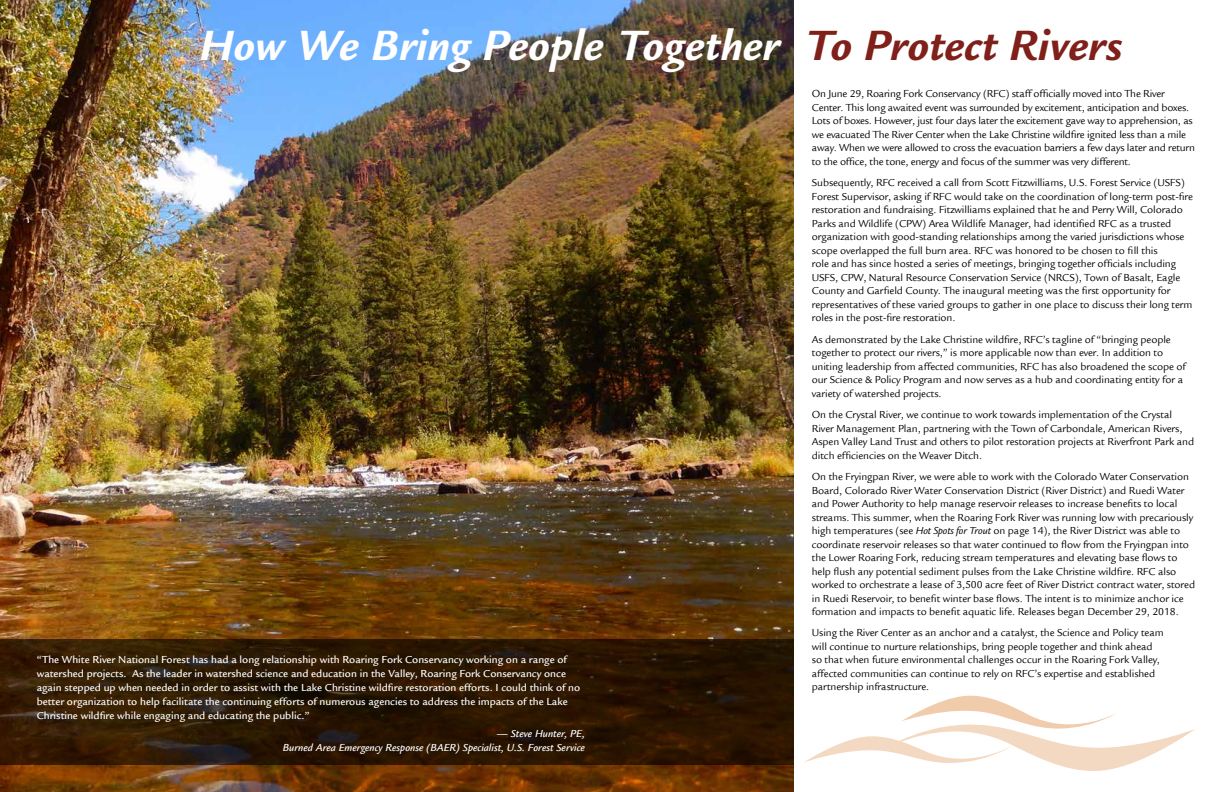
<style>
.page{position:relative;width:1224px;height:792px;background:#fff}
.page>*{position:absolute;margin:0;border:0;box-sizing:border-box;transform-origin:0 0}
.t1{font:italic 700 46px "Legacy Sans";color:#fff}
.t2{font:11px/13.5px "Legacy Sans Std";letter-spacing:-.01em;color:#000}
.t3{font:500 11px/14px "Legacy Sans Std";color:#fff}
.t4{font:italic 500 11px/14px "Legacy Sans Std";color:#fff;text-align:right}
.s1{color:#7f201a}
.s2{font-family:"Legacy Sans";font-style:italic}
</style>
<div class="page">
<img style="left:0;top:0;width:793px;height:792px">
<svg style="left:0;top:639px;width:793px;height:126px;background:#2c1703"></svg>
<svg style="left:805px;top:695px;width:390px;height:76px"></svg>
<h1 class="t1" style="left:200px;top:19px;width:925px">How We Bring People Together <span class="s1">To Protect Rivers</span></h1>
<p class="t3" style="left:37px;top:652px;width:545px">“The White River National Forest has had a long relationship with Roaring Fork Conservancy working on a range of watershed projects. As the leader in watershed science and education in the Valley, Roaring Fork Conservancy once again stepped up when needed in order to assist with the Lake Christine wildfire restoration efforts. I could think of no better organization to help facilitate the continuing efforts of numerous agencies to address the impacts of the Lake Christine wildfire while engaging and educating the public.”</p>
<p class="t4" style="left:283px;top:727px;width:304px">— Steve Hunter, PE,<br>Burned Area Emergency Response (BAER) Specialist, U.S. Forest Service</p>
<p class="t2" style="left:812px;top:87px;width:385px">On June 29, Roaring Fork Conservancy (RFC) staff officially moved into The River Center. This long awaited event was surrounded by excitement, anticipation and boxes.<br>Lots of boxes. However, just four days later the excitement gave way to apprehension, as we evacuated The River Center when the Lake Christine wildfire ignited less than a mile away. When we were allowed to cross the evacuation barriers a few days later and return to the office, the tone, energy and focus of the summer was very different.</p>
<p class="t2" style="left:812px;top:176px;width:383px">Subsequently, RFC received a call from Scott Fitzwilliams, U.S. Forest Service (USFS)<br>Forest Supervisor, asking if RFC would take on the coordination of long-term post-fire restoration and fundraising. Fitzwilliams explained that he and Perry Will, Colorado Parks and Wildlife (CPW) Area Wildlife Manager, had identified RFC as a trusted organization with good-standing relationships among the varied jurisdictions whose scope overlapped the full burn area. RFC was honored to be chosen to fill this<br>role and has since hosted a series of meetings, bringing together officials including USFS, CPW, Natural Resource Conservation Service (NRCS), Town of Basalt, Eagle County and Garfield County. The inaugural meeting was the first opportunity for representatives of these varied groups to gather in one place to discuss their long term roles in the post-fire restoration.</p>
<p class="t2" style="left:812px;top:333px;width:375px">As demonstrated by the Lake Christine wildfire, RFC’s tagline of “bringing people together to protect our rivers,” is more applicable now than ever. In addition to uniting leadership from affected communities, RFC has also broadened the scope of our Science &amp; Policy Program and now serves as a hub and coordinating entity for a variety of watershed projects.</p>
<p class="t2" style="left:812px;top:408px;width:384px">On the Crystal River, we continue to work towards implementation of the Crystal River Management Plan, partnering with the Town of Carbondale, American Rivers, Aspen Valley Land Trust and others to pilot restoration projects at Riverfront Park and ditch efficiencies on the Weaver Ditch.</p>
<p class="t2" style="left:812px;top:470px;width:385px">On the Fryingpan River, we were able to work with the Colorado Water Conservation Board, Colorado River Water Conservation District (River District) and Ruedi Water and Power Authority to help manage reservoir releases to increase benefits to local streams. This summer, when the Roaring Fork River was running low with precariously high temperatures (see <span class="s2">Hot Spots for Trout</span> on page 14), the River District was able to coordinate reservoir releases so that water continued to flow from the Fryingpan into the Lower Roaring Fork, reducing stream temperatures and elevating base flows to help flush any potential sediment pulses from the Lake Christine wildfire. RFC also worked to orchestrate a lease of 3,500 acre feet of River District contract water, stored in Ruedi Reservoir, to benefit winter base flows. The intent is to minimize anchor ice formation and impacts to benefit aquatic life. Releases began December 29, 2018.</p>
<p class="t2" style="left:812px;top:626px;width:353px">Using the River Center as an anchor and a catalyst, the Science and Policy team will continue to nurture relationships, bring people together and think ahead so that when future environmental challenges occur in the Roaring Fork Valley, affected communities can continue to rely on RFC’s expertise and established partnership infrastructure.</p>
</div>
